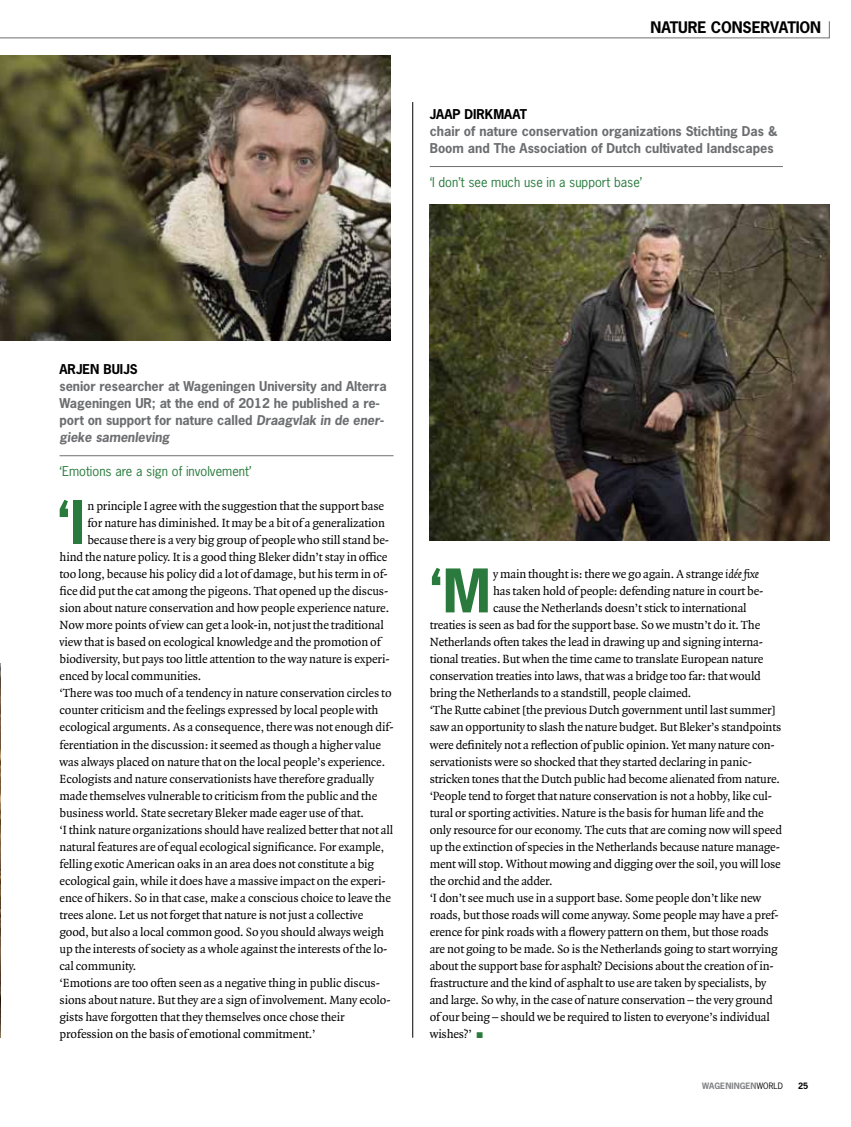
<style>
.page{position:relative;width:851px;height:1127px;background:#fff}
.page>*{position:absolute;margin:0;border:0;box-sizing:border-box;transform-origin:0 0}
.t1{font:700 56.4px "News Gothic Std";color:#297a3c}
.t2{font:700 15px "News Gothic Std";letter-spacing:-.01em;color:#000}
.t3{font:12.75px "Quadraat OT";letter-spacing:-.01em;color:#000}
.t4{font:700 12.75px/17px "News Gothic Std";letter-spacing:-.005em;color:#6d6e71}
.t5{font:12.75px "News Gothic Std";color:#297a3c}
.t6{font:700 12.75px "News Gothic Std";color:#000}
.t7{font:700 8.25px "News Gothic Std";letter-spacing:.01em;color:#808285}
.t8{font:700 8.25px "News Gothic Std";color:#000}
.s1{font-style:italic}
.s2{font-weight:400;color:#000}
</style>
<div class="page">
<hr style="left:60px;top:455px;width:333px;height:1px;background:#6d6e71">
<img style="left:0;top:663px;width:1px;height:374px">
<img style="left:0;top:55px;width:390px;height:285px">
<hr style="left:429px;top:166px;width:353px;height:1px;background:#6d6e71">
<img style="left:429px;top:204px;width:400px;height:336px">
<hr style="left:412px;top:102px;width:1px;height:935px;background:#000">
<svg style="left:0;top:21px;width:830px;height:18px"></svg>
<p class="t2" style="left:650px;top:17px;width:172px">nature conservation</p>
<p class="t6" style="left:429px;top:106px;width:57px">Jaap Dirkm</p>
<p class="t6" style="left:504px;top:106px;width:24px">aat</p>
<p class="t4" style="left:429px;top:123px;width:349px">chair of nature conservation organizations Stichting Das &amp;<br>Boom and The Association of Dutch cultivated landscapes</p>
<p class="t5" style="left:429px;top:174px;width:214px">‘I don’t see much use in a support base’</p>
<p class="t6" style="left:60px;top:361px;width:78px">Arjen Buijs</p>
<p class="t4" style="left:60px;top:378px;width:328px">senior researcher at Wageningen University and Alterra Wageningen UR; at the end of 2012 he published a re&shy;port on support for nature called <span class="s1">Draagvlak in de ener&shy;gieke samenleving</span></p>
<p class="t5" style="left:60px;top:463px;width:193px">‘Emotions are a sign of involvement’</p>
<h1 class="t1" style="left:57px;top:486px;width:23px">‘I</h1>
<p class="t3" style="left:87px;top:499px;width:298px">n principle I agree with the suggestion that the support base</p>
<p class="t3" style="left:87px;top:516px;width:299px">for nature has diminished. It may be a bit of a generalization</p>
<p class="t3" style="left:87px;top:533px;width:303px">because there is a very big group of people who still stand be-</p>
<p class="t3" style="left:60px;top:550px;width:329px">hind the nature policy. It is a good thing Bleker didn’t stay in office</p>
<p class="t3" style="left:60px;top:567px;width:330px">too long, because his policy did a lot of damage, but his term in of-</p>
<p class="t3" style="left:60px;top:584px;width:330px">fice did put the cat among the pigeons. That opened up the discus-</p>
<p class="t3" style="left:60px;top:601px;width:331px">sion about nature conservation and how people experience nature.</p>
<p class="t3" style="left:60px;top:618px;width:326px">Now more points of view can get a look-in, not just the traditional</p>
<p class="t3" style="left:60px;top:635px;width:323px">view that is based on ecological knowledge and the promotion of</p>
<p class="t3" style="left:60px;top:652px;width:331px">biodiversity, but pays too little attention to the way nature is experi-</p>
<p class="t3" style="left:60px;top:669px;width:143px">enced by local communities.</p>
<p class="t3" style="left:60px;top:686px;width:333px">‘There was too much of a tendency in nature conservation circles to</p>
<p class="t3" style="left:60px;top:703px;width:320px">counter criticism and the feelings expressed by local people with</p>
<p class="t3" style="left:60px;top:720px;width:335px">ecological arguments. As a consequence, there was not enough dif-</p>
<p class="t3" style="left:60px;top:737px;width:323px">ferentiation in the discussion: it seemed as though a higher value</p>
<p class="t3" style="left:60px;top:754px;width:327px">was always placed on nature that on the local people’s experience.</p>
<p class="t3" style="left:60px;top:771px;width:316px">Ecologists and nature conservationists have therefore gradually</p>
<p class="t3" style="left:60px;top:788px;width:319px">made themselves vulnerable to criticism from the public and the</p>
<p class="t3" style="left:60px;top:805px;width:306px">business world. State secretary Bleker made eager use of that.</p>
<p class="t3" style="left:60px;top:822px;width:335px">‘I think nature organizations should have realized better that not all</p>
<p class="t3" style="left:60px;top:839px;width:326px">natural features are of equal ecological significance. For example,</p>
<p class="t3" style="left:60px;top:856px;width:316px">felling exotic American oaks in an area does not constitute a big</p>
<p class="t3" style="left:60px;top:873px;width:327px">ecological gain, while it does have a massive impact on the experi-</p>
<p class="t3" style="left:60px;top:890px;width:333px">ence of hikers. So in that case, make a conscious choice to leave the</p>
<p class="t3" style="left:60px;top:907px;width:305px">trees alone. Let us not forget that nature is not just a collective</p>
<p class="t3" style="left:60px;top:924px;width:326px">good, but also a local common good. So you should always weigh</p>
<p class="t3" style="left:60px;top:941px;width:329px">up the interests of society as a whole against the interests of the lo-</p>
<p class="t3" style="left:60px;top:959px;width:78px">cal community.</p>
<p class="t3" style="left:60px;top:976px;width:322px">‘Emotions are too often seen as a negative thing in public discus-</p>
<p class="t3" style="left:60px;top:993px;width:332px">sions about nature. But they are a sign of involvement. Many ecolo-</p>
<p class="t3" style="left:60px;top:1010px;width:286px">gists have forgotten that they themselves once chose their</p>
<p class="t3" style="left:60px;top:1027px;width:257px">profession on the basis of emotional commitment.’</p>
<h1 class="t1" style="left:429px;top:554px;width:63px">‘M</h1>
<p class="t3" style="left:493px;top:567px;width:267px">y main thought is: there we go again. A strange <span class="s1">idée fixe</span></p>
<p class="t3" style="left:493px;top:584px;width:272px">has taken hold of people: defending nature in court be-</p>
<p class="t3" style="left:493px;top:601px;width:255px">cause the Netherlands doesn’t stick to international</p>
<p class="t3" style="left:429px;top:618px;width:332px">treaties is seen as bad for the support base. So we mustn’t do it. The</p>
<p class="t3" style="left:429px;top:635px;width:334px">Netherlands often takes the lead in drawing up and signing interna-</p>
<p class="t3" style="left:429px;top:652px;width:335px">tional treaties. But when the time came to translate European nature</p>
<p class="t3" style="left:429px;top:669px;width:333px">conservation treaties into laws, that was a bridge too far: that would</p>
<p class="t3" style="left:429px;top:686px;width:263px">bring the Netherlands to a standstill, people claimed.</p>
<p class="t3" style="left:429px;top:703px;width:348px">‘The Rutte cabinet [the previous Dutch government until last summer]</p>
<p class="t3" style="left:429px;top:720px;width:353px">saw an opportunity to slash the nature budget. But Bleker’s standpoints</p>
<p class="t3" style="left:429px;top:737px;width:346px">were definitely not a reflection of public opinion. Yet many nature con-</p>
<p class="t3" style="left:429px;top:754px;width:323px">servationists were so shocked that they started declaring in panic-</p>
<p class="t3" style="left:429px;top:771px;width:352px">stricken tones that the Dutch public had become alienated from nature.</p>
<p class="t3" style="left:429px;top:788px;width:344px">‘People tend to forget that nature conservation is not a hobby, like cul-</p>
<p class="t3" style="left:429px;top:805px;width:335px">tural or sporting activities. Nature is the basis for human life and the</p>
<p class="t3" style="left:429px;top:822px;width:354px">only resource for our economy. The cuts that are coming now will speed</p>
<p class="t3" style="left:429px;top:839px;width:351px">up the extinction of species in the Netherlands because nature manage-</p>
<p class="t3" style="left:429px;top:856px;width:352px">ment will stop. Without mowing and digging over the soil, you will lose</p>
<p class="t3" style="left:429px;top:873px;width:124px">the orchid and the adder.</p>
<p class="t3" style="left:429px;top:890px;width:333px">‘I don’t see much use in a support base. Some people don’t like new</p>
<p class="t3" style="left:429px;top:907px;width:350px">roads, but those roads will come anyway. Some people may have a pref-</p>
<p class="t3" style="left:429px;top:924px;width:340px">erence for pink roads with a flowery pattern on them, but those roads</p>
<p class="t3" style="left:429px;top:941px;width:349px">are not going to be made. So is the Netherlands going to start worrying</p>
<p class="t3" style="left:429px;top:958px;width:345px">about the support base for asphalt? Decisions about the creation of in-</p>
<p class="t3" style="left:429px;top:976px;width:338px">frastructure and the kind of asphalt to use are taken by specialists, by</p>
<p class="t3" style="left:429px;top:993px;width:344px">and large. So why, in the case of nature conservation – the very ground</p>
<p class="t3" style="left:429px;top:1010px;width:341px">of our being – should we be required to listen to everyone’s individual</p>
<p class="t3" style="left:429px;top:1027px;width:44px">wishes?’</p>
<p class="t7" style="left:702px;top:1080px;width:82px">Wageningen<span class="s2">world</span></p>
<p class="t8" style="left:798px;top:1080px;width:12px">25</p>
</div>
